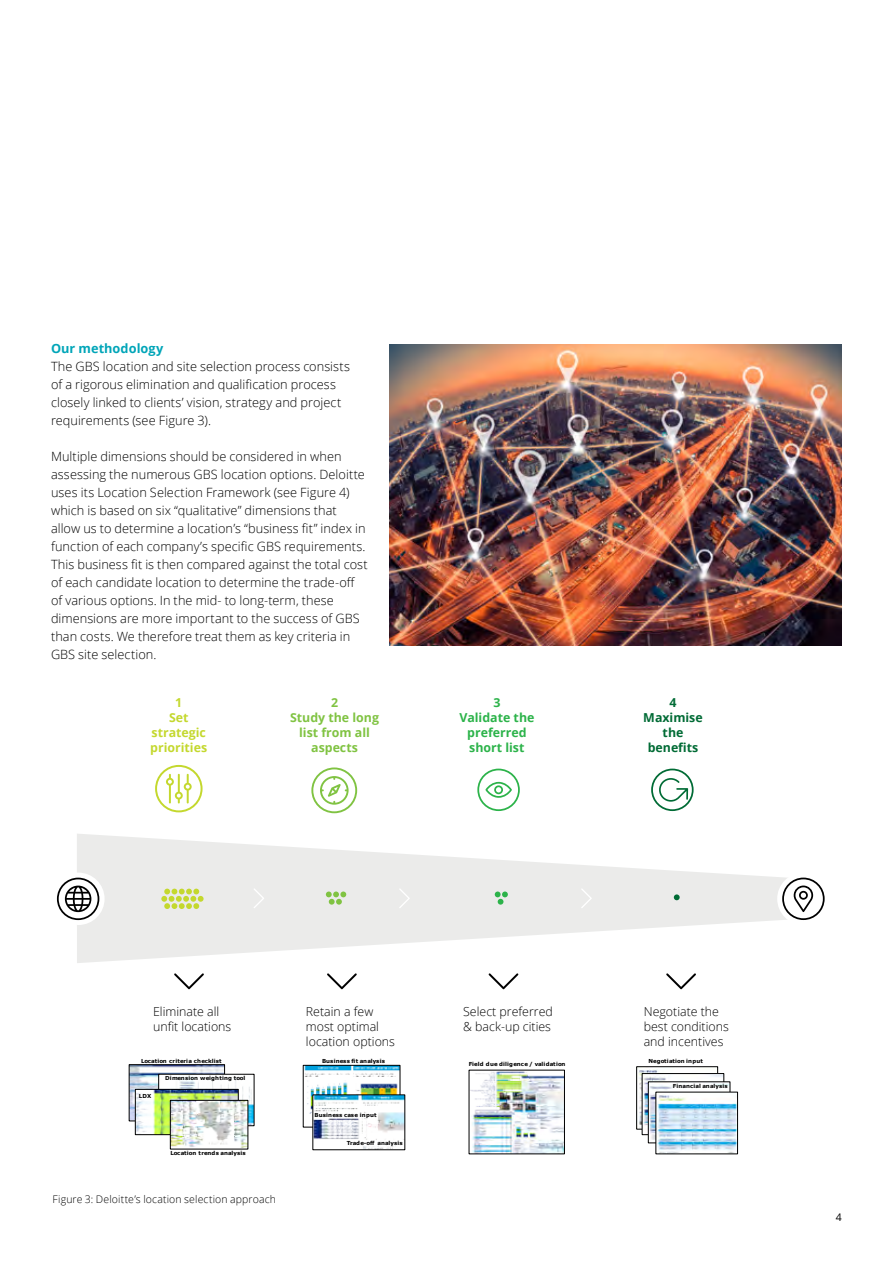
<style>
.page{position:relative;width:893px;height:1263px;background:#fff}
.page>*{position:absolute;margin:0;border:0;box-sizing:border-box;transform-origin:0 0}
.Body_copy__8_5_12pt{font:300 12.75px/18px "Open Sans";letter-spacing:.005em;color:#000}
.Subhead_A__8_5_12pt{font:700 12.75px "Open Sans";letter-spacing:.005em;color:#00a5b8}
.t1{font:300 12.3px/14.9px "Open Sans";color:#000}
.t2{font:700 12.3px/14.9px "Open Sans";color:#80c342;text-align:center}
.t3{font:700 12.3px/14.9px "Open Sans";color:#2cb34a;text-align:center}
.t4{font:700 12.3px/14.9px "Open Sans";color:#c4d82e;text-align:center}
.t5{font:700 12.3px/14.9px "Open Sans";color:#006b35;text-align:center}
.Body_copy__8_5_12pt-2{font:300 10.5px "Open Sans";letter-spacing:.01em;color:#000}
.t6{font:10.5px "Open Sans";color:#000}
.t7{font:700 5.55px "Verdana";letter-spacing:.035em;color:#000}
.t8{font:700 5.55px "Verdana";letter-spacing:-.025em;color:#000}
</style>
<div class="page">
<svg style="left:77px;top:834px;width:705px;height:129px;fill:#ebebea"></svg>
<div style="left:777px;top:872px;width:53px;height:53px;background:#fff;border-radius:50%"></div>
<div style="left:52px;top:872px;width:53px;height:53px;background:#fff;border-radius:50%"></div>
<svg style="left:155px;top:765px;width:48px;height:47px"></svg>
<svg style="left:311px;top:767px;width:46px;height:46px"></svg>
<svg style="left:477px;top:769px;width:43px;height:42px"></svg>
<svg style="left:57px;top:878px;width:42px;height:42px"></svg>
<svg style="left:782px;top:877px;width:43px;height:43px"></svg>
<svg style="left:651px;top:769px;width:43px;height:42px"></svg>
<svg style="left:161px;top:889px;width:43px;height:20px"></svg>
<svg style="left:495px;top:891px;width:13px;height:14px"></svg>
<svg style="left:674px;top:894px;width:6px;height:6px"></svg>
<svg style="left:326px;top:891px;width:20px;height:14px"></svg>
<svg style="left:174px;top:973px;width:30px;height:16px"></svg>
<svg style="left:254px;top:888px;width:10px;height:20px"></svg>
<svg style="left:399px;top:888px;width:11px;height:20px"></svg>
<svg style="left:581px;top:888px;width:11px;height:20px"></svg>
<svg style="left:327px;top:973px;width:30px;height:16px"></svg>
<svg style="left:489px;top:973px;width:29px;height:16px"></svg>
<svg style="left:666px;top:973px;width:30px;height:16px"></svg>
<img style="left:131px;top:1066px;width:92px;height:53px">
<div style="left:129px;top:1064px;width:96px;height:57px;border:1px solid #000"></div>
<img style="left:160px;top:1076px;width:92px;height:48px">
<img style="left:137px;top:1091px;width:100px;height:42px">
<div style="left:135px;top:1089px;width:104px;height:46px;border:1px solid #000"></div>
<img style="left:172px;top:1102px;width:74px;height:45px">
<div style="left:170px;top:1100px;width:78px;height:49px;border:1px solid #000"></div>
<img style="left:305px;top:1067px;width:93px;height:47px">
<div style="left:303px;top:1065px;width:97px;height:62px;border:1px solid #000"></div>
<img style="left:314px;top:1096px;width:89px;height:52px">
<img style="left:639px;top:1069px;width:19px;height:58px">
<div style="left:636px;top:1066px;width:82px;height:63px;border:1px solid #000"></div>
<img style="left:644px;top:1075px;width:78px;height:58px">
<div style="left:642px;top:1073px;width:82px;height:62px;border:1px solid #000"></div>
<img style="left:650px;top:1083px;width:78px;height:57px">
<div style="left:648px;top:1081px;width:82px;height:62px;border:1px solid #000"></div>
<img style="left:657px;top:1094px;width:79px;height:58px">
<img style="left:471px;top:1072px;width:92px;height:80px">
<img style="left:389px;top:344px;width:453px;height:301px">
<p class="Subhead_A__8_5_12pt" style="left:51px;top:339px;width:114px">Our methodology</p>
<p class="Body_copy__8_5_12pt" style="left:51px;top:357px;width:301px">The GBS location and site selection process consists of a rigorous elimination and qualification process closely linked to clients’ vision, strategy and project requirements (see Figure 3).</p>
<p class="Body_copy__8_5_12pt" style="left:51px;top:447px;width:318px">Multiple dimensions should be considered in when assessing the numerous GBS location options. Deloitte uses its Location Selection Framework (see Figure 4) which is based on six “qualitative” dimensions that allow us to determine a location’s “business fit” index in function of each company’s specific GBS requirements.<br>This business fit is then compared against the total cost of each candidate location to determine the trade-off of various options. In the mid- to long-term, these dimensions are more important to the success of GBS than costs. We therefore treat them as key criteria in GBS site selection.</p>
<p class="t4" style="left:150px;top:695px;width:58px">1<br>Set strategic priorities</p>
<p class="t2" style="left:290px;top:695px;width:90px">2<br>Study the long list from all aspects</p>
<p class="t5" style="left:643px;top:695px;width:61px">4<br>Maximise the benefits</p>
<p class="t3" style="left:459px;top:695px;width:77px">3<br>Validate the preferred short list</p>
<p class="t1" style="left:153px;top:1004px;width:80px">Eliminate all unfit locations</p>
<p class="t1" style="left:306px;top:1004px;width:91px">Retain a few most optimal location options</p>
<p class="t1" style="left:463px;top:1004px;width:91px">Select preferred &amp; back-up cities</p>
<p class="t1" style="left:644px;top:1004px;width:87px">Negotiate the best conditions and incentives</p>
<p class="t7" style="left:141px;top:1058px;width:82px">Location criteria checklist</p>
<p class="t7" style="left:165px;top:1074px;width:82px">Dimension weighting tool</p>
<p class="t7" style="left:139px;top:1092px;width:14px">LDX</p>
<p class="t7" style="left:322px;top:1058px;width:64px">Business fit analysis</p>
<p class="t7" style="left:648px;top:1058px;width:56px">Negotiation input</p>
<p class="t7" style="left:673px;top:1082px;width:56px">Financial analysis</p>
<p class="t7" style="left:469px;top:1061px;width:98px">Field due diligence / validation</p>
<p class="t7" style="left:170px;top:1149px;width:77px">Location trends analysis</p>
<p class="Body_copy__8_5_12pt-2" style="left:53px;top:1192px;width:225px">Figure 3: Deloitte’s location selection approach</p>
<p class="t7" style="left:315px;top:1111px;width:64px">Business case input</p>
<p class="t8" style="left:347px;top:1139px;width:58px">Trade-off analysis</p>
<p class="t6" style="left:836px;top:1210px;width:8px">4</p>
</div>
